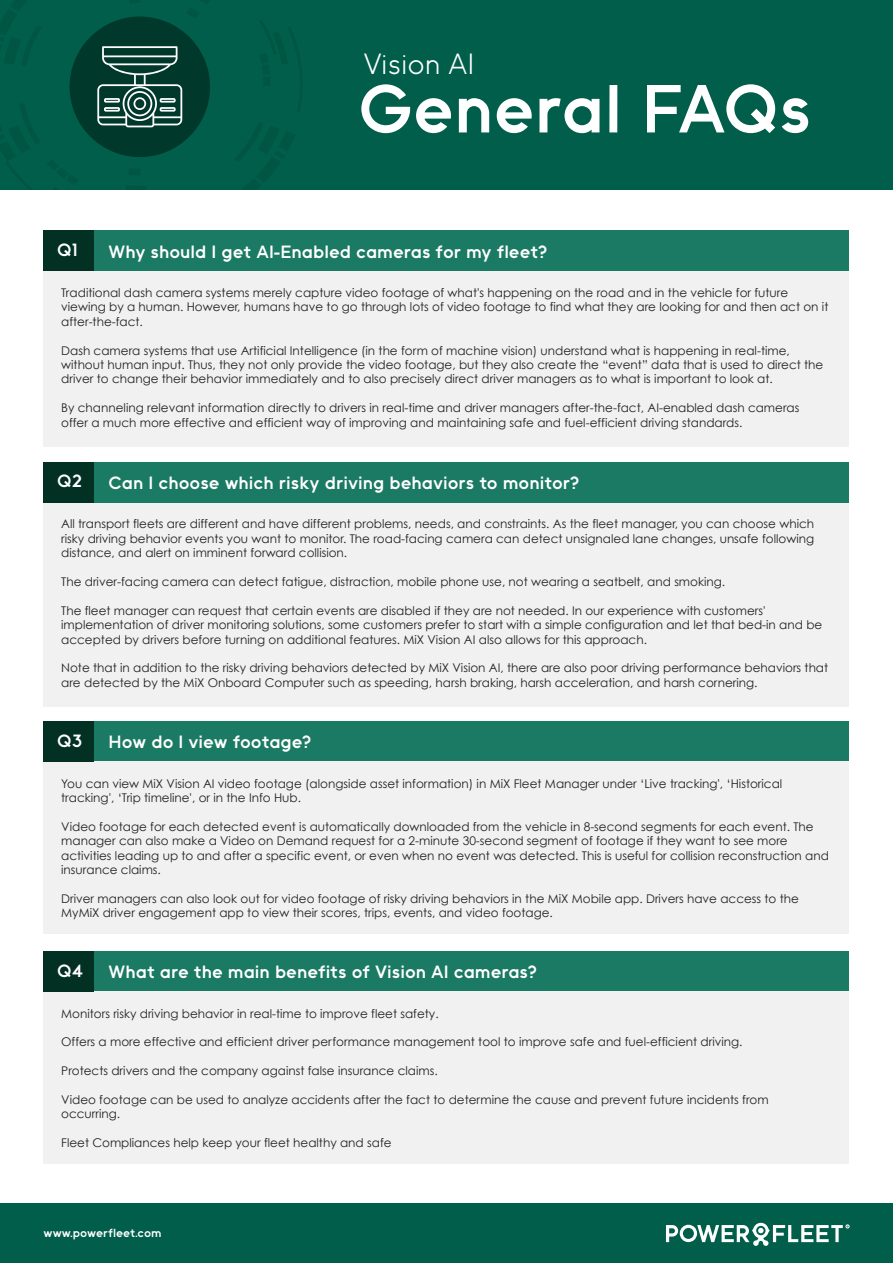
<style>
.page{position:relative;width:893px;height:1263px;background:#fff}
.page>*{position:absolute;margin:0;border:0;box-sizing:border-box;transform-origin:0 0}
.t1{font:700 68.85px "II Vorkurs";color:#fff}
.t2{font:300 29.7px "II Vorkurs";color:#fff}
.t3{font:700 18px "II Vorkurs";color:#fff}
.t4{font:12px/14.4px "Century Gothic";color:#231f20}
.t5{font:700 11.85px "II Vorkurs";color:#fff}
</style>
<div class="page">
<div style="left:0;top:0;width:893px;height:189px;background:#005e4b"></div>
<div style="left:0;top:1203px;width:893px;height:60px;background:#005e4b"></div>
<div style="left:44px;top:230px;width:805px;height:41px;background:#1b7a63"></div>
<div style="left:44px;top:271px;width:805px;height:176px;background:#f1f1f2"></div>
<div style="left:44px;top:230px;width:50px;height:41px;background:#023022"></div>
<div style="left:44px;top:462px;width:805px;height:41px;background:#1b7a63"></div>
<div style="left:44px;top:503px;width:805px;height:203px;background:#f1f1f2"></div>
<div style="left:44px;top:462px;width:50px;height:41px;background:#023022"></div>
<div style="left:44px;top:721px;width:805px;height:41px;background:#1b7a63"></div>
<div style="left:44px;top:762px;width:805px;height:172px;background:#f1f1f2"></div>
<div style="left:44px;top:721px;width:50px;height:41px;background:#023022"></div>
<div style="left:44px;top:951px;width:805px;height:41px;background:#1b7a63"></div>
<div style="left:44px;top:992px;width:805px;height:172px;background:#f1f1f2"></div>
<div style="left:44px;top:951px;width:50px;height:41px;background:#023022"></div>
<svg style="left:666px;top:1223px;width:183px;height:23px"></svg>
<svg style="left:0;top:16px;width:212px;height:174px"></svg>
<h2 class="t2" style="left:364px;top:46px;width:113px">Vision AI</h2>
<h1 class="t1" style="left:358px;top:69px;width:455px">General FAQs</h1>
<h3 class="t3" style="left:57px;top:239px;width:22px">Q1</h3>
<h3 class="t3" style="left:109px;top:241px;width:440px">Why should I get AI-Enabled cameras for my fleet?</h3>
<p class="t4" style="left:61px;top:285px;width:769px">Traditional dash camera systems merely capture video footage of what's happening on the road and in the vehicle for future viewing by a human. However, humans have to go through lots of video footage to find what they are looking for and then act on it after-the-fact.</p>
<p class="t4" style="left:61px;top:343px;width:764px">Dash camera systems that use Artificial Intelligence (in the form of machine vision) understand what is happening in real-time, without human input. Thus, they not only provide the video footage, but they also create the “event” data that is used to direct the driver to change their behavior immediately and to also precisely direct driver managers as to what is important to look at.</p>
<p class="t4" style="left:61px;top:400px;width:740px">By channeling relevant information directly to drivers in real-time and driver managers after-the-fact, AI-enabled dash cameras offer a much more effective and efficient way of improving and maintaining safe and fuel-efficient driving standards.</p>
<h3 class="t3" style="left:57px;top:471px;width:27px">Q2</h3>
<h3 class="t3" style="left:109px;top:472px;width:472px">Can I choose which risky driving behaviors to monitor?</h3>
<p class="t4" style="left:61px;top:517px;width:754px;text-align:justify">All transport fleets are different and have different problems, needs, and constraints. As the fleet manager, you can choose which risky driving behavior events you want to monitor. The road-facing camera can detect unsignaled lane changes, unsafe following distance, and alert on imminent forward collision.</p>
<p class="t4" style="left:61px;top:574px;width:665px">The driver-facing camera can detect fatigue, distraction, mobile phone use, not wearing a seatbelt, and smoking.</p>
<p class="t4" style="left:61px;top:603px;width:763px">The fleet manager can request that certain events are disabled if they are not needed. In our experience with customers' implementation of driver monitoring solutions, some customers prefer to start with a simple configuration and let that bed-in and be accepted by drivers before turning on additional features. MiX Vision AI also allows for this approach.</p>
<p class="t4" style="left:61px;top:661px;width:768px">Note that in addition to the risky driving behaviors detected by MiX Vision AI, there are also poor driving performance behaviors that are detected by the MiX Onboard Computer such as speeding, harsh braking, harsh acceleration, and harsh cornering.</p>
<h3 class="t3" style="left:57px;top:730px;width:27px">Q3</h3>
<h3 class="t3" style="left:109px;top:731px;width:205px">How do I view footage?</h3>
<p class="t4" style="left:61px;top:776px;width:723px">You can view MiX Vision AI video footage (alongside asset information) in MiX Fleet Manager under ‘Live tracking', ‘Historical tracking', ‘Trip timeline', or in the Info Hub.</p>
<p class="t4" style="left:61px;top:819px;width:769px">Video footage for each detected event is automatically downloaded from the vehicle in 8-second segments for each event. The manager can also make a Video on Demand request for a 2-minute 30-second segment of footage if they want to see more activities leading up to and after a specific event, or even when no event was detected. This is useful for collision reconstruction and insurance claims.</p>
<p class="t4" style="left:61px;top:891px;width:739px">Driver managers can also look out for video footage of risky driving behaviors in the MiX Mobile app. Drivers have access to the<br>MyMiX driver engagement app to view their scores, trips, events, and video footage.</p>
<h3 class="t3" style="left:57px;top:960px;width:28px">Q4</h3>
<h3 class="t3" style="left:109px;top:961px;width:430px">What are the main benefits of Vision AI cameras?</h3>
<p class="t4" style="left:61px;top:1006px;width:379px">Monitors risky driving behavior in real-time to improve fleet safety.</p>
<p class="t4" style="left:61px;top:1035px;width:683px">Offers a more effective and efficient driver performance management tool to improve safe and fuel-efficient driving.</p>
<p class="t4" style="left:61px;top:1063px;width:378px">Protects drivers and the company against false insurance claims.</p>
<p class="t4" style="left:61px;top:1092px;width:709px">Video footage can be used to analyze accidents after the fact to determine the cause and prevent future incidents from occurring.</p>
<p class="t4" style="left:61px;top:1135px;width:332px">Fleet Compliances help keep your fleet healthy and safe</p>
<p class="t5" style="left:44px;top:1226px;width:119px">www.powerfleet.com</p>
</div>
